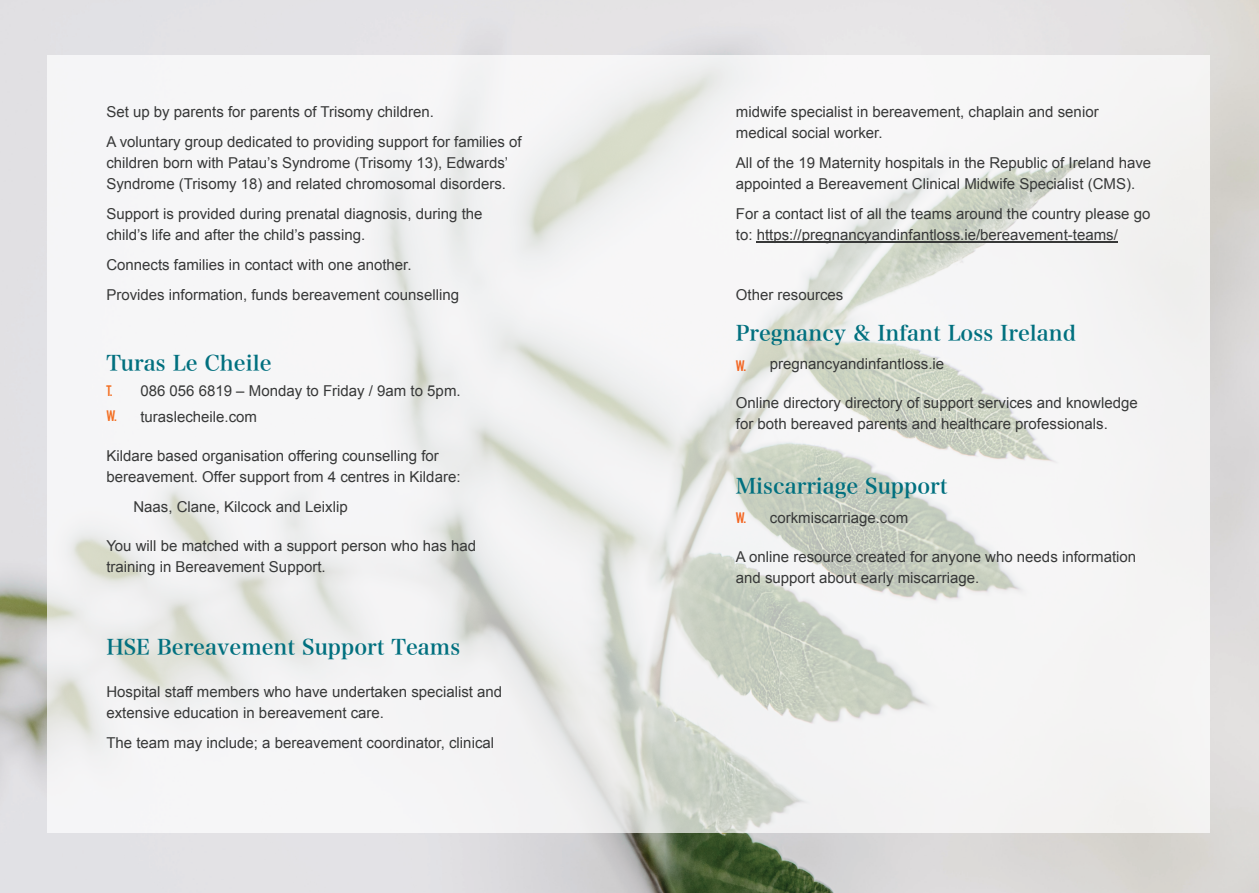
<style>
.page{position:relative;width:1259px;height:893px;background:#fff}
.page>*{position:absolute;margin:0;border:0;box-sizing:border-box;transform-origin:0 0}
.t1{font:21px "Hira Min Pro W6";color:#01707f}
.t2{font:15px/21px "Arial";color:#373838}
.t3{font:700 15px/25.5px "DIN Condensed";color:#f36e21}
.t4{font:700 15px "DIN Condensed";color:#f36521}
</style>
<div class="page">
<img style="left:0;top:0;width:1259px;height:893px">
<div style="left:47px;top:56px;width:1163px;height:777px;background:#fff;opacity:.7"></div>
<hr style="left:756px;top:242px;width:361px;height:1px;background:#373838">
<p class="t2" style="left:106px;top:98px;width:417px;line-height:30px">Set up by parents for parents of Trisomy children.<br>A voluntary group dedicated to providing support for families of</p>
<p class="t2" style="left:106px;top:154px;width:403px">children born with Patau’s Syndrome (Trisomy 13), Edwards’<br>Syndrome (Trisomy 18) and related chromosomal disorders.</p>
<p class="t2" style="left:106px;top:205px;width:378px">Support is provided during prenatal diagnosis, during the child’s life and after the child’s passing.</p>
<p class="t2" style="left:106px;top:251px;width:354px;line-height:30px">Connects families in contact with one another.<br>Provides information, funds bereavement counselling</p>
<h1 class="t1" style="left:106px;top:352px;width:167px">Turas Le Cheile</h1>
<p class="t2" style="left:140px;top:379px;width:322px;line-height:25.5px">086 056 6819 – Monday to Friday / 9am to 5pm. turaslecheile.com</p>
<p class="t2" style="left:106px;top:446px;width:356px">Kildare based organisation offering counselling for bereavement. Offer support from 4 centres in Kildare:</p>
<p class="t2" style="left:133px;top:497px;width:216px">Naas, Clane, Kilcock and Leixlip</p>
<p class="t2" style="left:106px;top:536px;width:371px">You will be matched with a support person who has had training in Bereavement Support.</p>
<p class="t3" style="left:106px;top:380px;width:12px">T.<br>W.</p>
<h1 class="t1" style="left:106px;top:636px;width:355px">HSE Bereavement Support Teams</h1>
<p class="t2" style="left:106px;top:682px;width:397px">Hospital staff members who have undertaken specialist and extensive education in bereavement care.</p>
<p class="t2" style="left:106px;top:733px;width:389px">The team may include; a bereavement coordinator, clinical</p>
<p class="t2" style="left:736px;top:103px;width:364px">midwife specialist in bereavement, chaplain and senior medical social worker.</p>
<p class="t2" style="left:736px;top:154px;width:417px">All of the 19 Maternity hospitals in the Republic of Ireland have appointed a Bereavement Clinical Midwife Specialist (CMS).</p>
<p class="t2" style="left:736px;top:205px;width:416px">For a contact list of all the teams around the country please go to: https://pregnancyandinfantloss.ie/bereavement-teams/</p>
<p class="t2" style="left:736px;top:286px;width:109px">Other resources</p>
<h1 class="t1" style="left:736px;top:322px;width:342px">Pregnancy &amp; Infant Loss Ireland</h1>
<p class="t2" style="left:770px;top:355px;width:176px">pregnancyandinfantloss.ie</p>
<p class="t2" style="left:736px;top:394px;width:403px">Online directory directory of support services and knowledge for both bereaved parents and healthcare professionals.</p>
<p class="t4" style="left:736px;top:360px;width:12px">W.</p>
<h1 class="t1" style="left:736px;top:476px;width:213px">Miscarriage Support</h1>
<p class="t2" style="left:770px;top:508px;width:140px">corkmiscarriage.com</p>
<p class="t2" style="left:736px;top:547px;width:402px">A online resource created for anyone who needs information and support about early miscarriage.</p>
<p class="t4" style="left:736px;top:512px;width:12px">W.</p>
</div>
